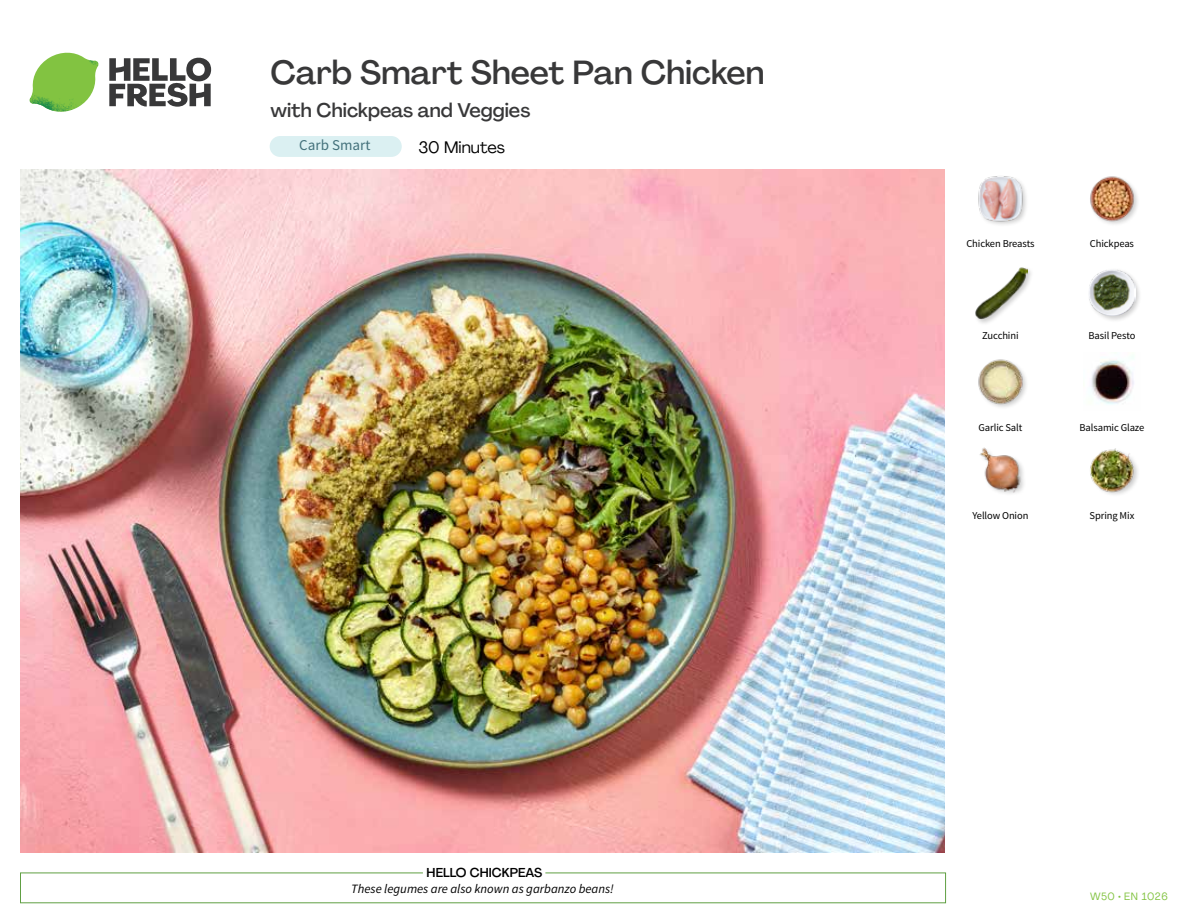
<style>
.page{position:relative;width:1188px;height:918px;background:#fff}
.page>*{position:absolute;margin:0;border:0;box-sizing:border-box;transform-origin:0 0}
.t1{font:500 33px "Agrandir";color:#383839}
.t2{font:500 19.5px "Agrandir";color:#383839}
.t3{font:16.5px "Agrandir";color:#000}
.t4{font:15px "Source Sans Pro";color:#43717b}
.t5{font:italic 12.75px "Source Sans Pro";color:#000}
.t6{font:500 12.75px "Agrandir";color:#000}
.t7{font:10.5px "Source Sans Pro";letter-spacing:-.01em;color:#000}
.t8{font:10.5px "Agrandir";letter-spacing:.05em;color:#82c341}
</style>
<div class="page">
<svg style="left:109px;top:57px;width:102px;height:50px"></svg>
<svg style="left:34px;top:53px;width:62px;height:40px"></svg>
<img style="left:67px;top:53px;width:32px;height:26px">
<img style="left:33px;top:75px;width:59px;height:11px">
<img style="left:29px;top:79px;width:61px;height:33px">
<img style="left:65px;top:86px;width:27px;height:25px">
<div style="left:20px;top:873px;width:926px;height:30px;border:1px solid #609f43"></div>
<div style="left:423px;top:865px;width:122px;height:15px;background:#fff"></div>
<img style="left:21px;top:170px;width:924px;height:682px">
<div style="left:270px;top:136px;width:132px;height:21px;background:#dbf0f2;border-radius:10px"></div>
<img style="left:1090px;top:448px;width:48px;height:47px">
<img style="left:979px;top:447px;width:45px;height:47px">
<img style="left:1091px;top:356px;width:43px;height:49px">
<img style="left:978px;top:359px;width:48px;height:48px">
<div style="left:1087px;top:268px;width:55px;height:55px;background:#000;opacity:.2"></div>
<img style="left:1088px;top:269px;width:47px;height:47px">
<div style="left:974px;top:266px;width:60px;height:60px;background:#000;opacity:.2"></div>
<img style="left:974px;top:266px;width:54px;height:54px">
<img style="left:1090px;top:176px;width:48px;height:48px">
<img style="left:978px;top:176px;width:48px;height:49px">
<h1 class="t1" style="left:271px;top:52px;width:495px">Carb Smart Sheet Pan Chicken</h1>
<h2 class="t2" style="left:271px;top:98px;width:261px">with Chickpeas and Veggies</h2>
<h3 class="t4" style="left:299px;top:136px;width:73px">Carb Smart</h3>
<h3 class="t3" style="left:418px;top:137px;width:88px">30 Minutes</h3>
<p class="t6" style="left:427px;top:864px;width:117px">HELLO CHICKPEAS</p>
<p class="t5" style="left:351px;top:881px;width:264px">These legumes are also known as garbanzo beans!</p>
<p class="t7" style="left:966px;top:237px;width:70px">Chicken Breasts</p>
<p class="t7" style="left:1090px;top:237px;width:46px">Chickpeas</p>
<p class="t7" style="left:982px;top:329px;width:38px">Zucchini</p>
<p class="t7" style="left:1089px;top:329px;width:48px">Basil Pesto</p>
<p class="t7" style="left:979px;top:421px;width:45px">Garlic Salt</p>
<p class="t7" style="left:1080px;top:421px;width:66px">Balsamic Glaze</p>
<p class="t7" style="left:972px;top:509px;width:57px">Yellow Onion</p>
<p class="t7" style="left:1090px;top:509px;width:46px">Spring Mix</p>
<p class="t8" style="left:1090px;top:890px;width:79px">W50 • EN 1026</p>
</div>
